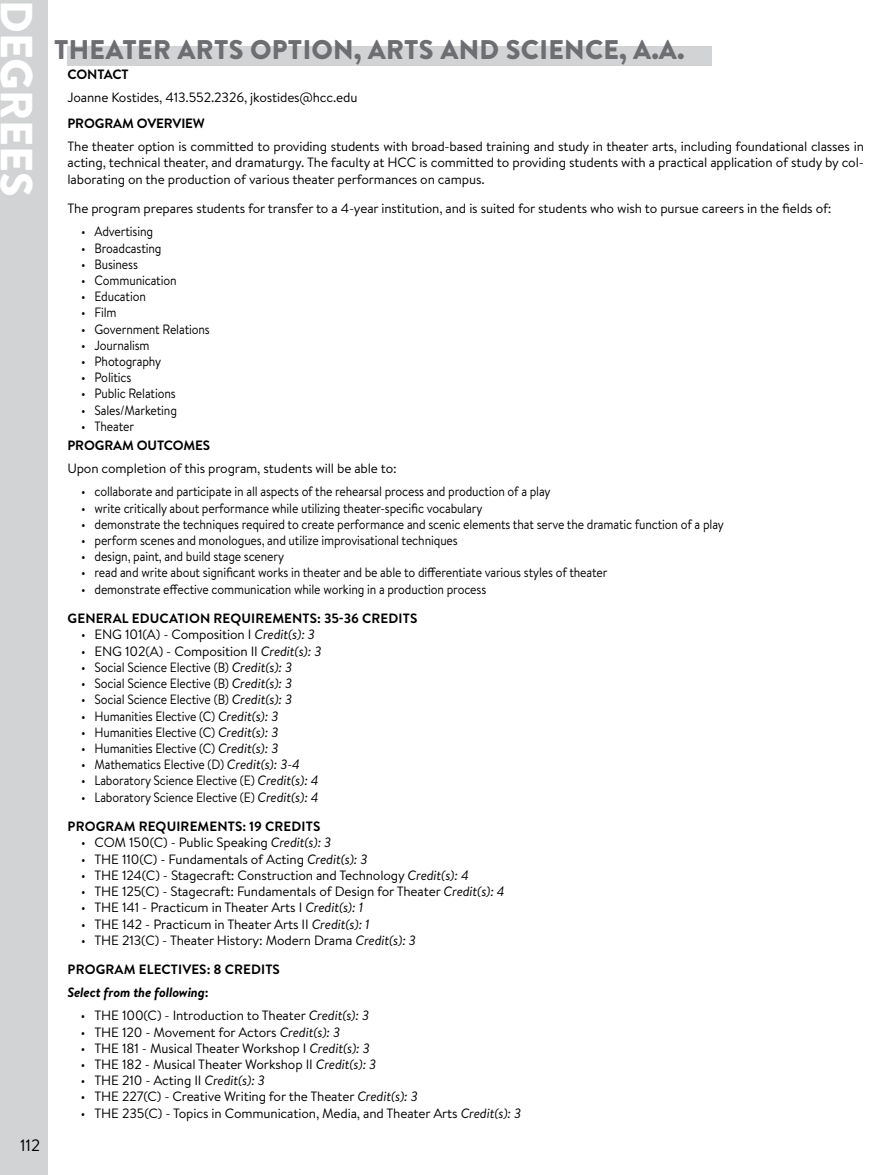
<style>
.page{position:relative;width:891px;height:1175px;background:#fff}
.page>*{position:absolute;margin:0;border:0;box-sizing:border-box;transform-origin:0 0}
.t1{font:900 45px "Brandon Text";color:#fff}
.t2{font:900 27px "Brandon Text";letter-spacing:.01em;color:#6d6e71}
.t3{font:16.5px "Brandon Text";color:#000}
.t4{font:13.5px "Brandon Text";letter-spacing:-.01em;color:#000;scale:.9 1}
.t5{font:13.5px/16.2px "Brandon Text";letter-spacing:-.01em;color:#000;text-align:justify}
.t6{font:700 13.5px/23px "Brandon Text";letter-spacing:.01em;color:#000}
.t7{font:700 13.5px "Brandon Text";letter-spacing:-.01em;color:#000}
.t8{font:700 13.5px "Brandon Text";letter-spacing:-.02em;color:#000}
.s1{font-style:italic}
</style>
<div class="page">
<div style="left:0;top:0;width:48px;height:1174px;background:#d1d3d4"></div>
<div style="left:68px;top:46px;width:644px;height:19px;background:#d1d3d4"></div>
<h1 class="t1" style="left:48px;top:0;width:199px;rotate:90deg">DEGREES</h1>
<p class="t3" style="left:20px;top:1133px;width:21px">112</p>
<h2 class="t2" style="left:54px;top:31px;width:632px">THEATER ARTS OPTION, ARTS AND SCIENCE, A.A.</h2>
<p class="t8" style="left:68px;top:65px;width:63px">CONTACT</p>
<p class="t5" style="left:68px;top:89px;width:292px">Joanne Kostides, 413.552.2326, jkostides@hcc.edu</p>
<p class="t7" style="left:68px;top:114px;width:139px">PROGRAM OVERVIEW</p>
<p class="t5" style="left:68px;top:138px;width:798px">The theater option is committed to providing students with broad-based training and study in theater arts, including foundational classes in acting, technical theater, and dramaturgy. The faculty at HCC is committed to providing students with a practical application of study by col&shy;laborating on the production of various theater performances on campus.</p>
<p class="t5" style="left:68px;top:200px;width:766px">The program prepares students for transfer to a 4-year institution, and is suited for students who wish to pursue careers in the fields of:</p>
<p class="t4" style="left:81px;top:222px;width:82px">• Advertising</p>
<p class="t4" style="left:81px;top:239px;width:91px">• Broadcasting</p>
<p class="t4" style="left:81px;top:255px;width:65px">• Business</p>
<p class="t4" style="left:81px;top:271px;width:108px">• Communication</p>
<p class="t4" style="left:81px;top:287px;width:74px">• Education</p>
<p class="t4" style="left:81px;top:303px;width:41px">• Film</p>
<p class="t4" style="left:81px;top:320px;width:145px">• Government Relations</p>
<p class="t4" style="left:81px;top:336px;width:78px">• Journalism</p>
<p class="t4" style="left:81px;top:352px;width:91px">• Photography</p>
<p class="t4" style="left:81px;top:368px;width:58px">• Politics</p>
<p class="t4" style="left:81px;top:384px;width:107px">• Public Relations</p>
<p class="t4" style="left:81px;top:401px;width:108px">• Sales/Marketing</p>
<p class="t4" style="left:81px;top:417px;width:61px">• Theater</p>
<p class="t7" style="left:68px;top:436px;width:144px">PROGRAM OUTCOMES</p>
<p class="t5" style="left:68px;top:460px;width:331px">Upon completion of this program, students will be able to:</p>
<p class="t4" style="left:81px;top:482px;width:523px">• collaborate and participate in all aspects of the rehearsal process and production of a play</p>
<p class="t4" style="left:81px;top:498px;width:448px">• write critically about performance while utilizing theater-specific vocabulary</p>
<p class="t4" style="left:81px;top:515px;width:716px">• demonstrate the techniques required to create performance and scenic elements that serve the dramatic function of a play</p>
<p class="t4" style="left:81px;top:531px;width:420px">• perform scenes and monologues, and utilize improvisational techniques</p>
<p class="t4" style="left:81px;top:547px;width:227px">• design, paint, and build stage scenery</p>
<p class="t4" style="left:81px;top:563px;width:587px">• read and write about significant works in theater and be able to differentiate various styles of theater</p>
<p class="t4" style="left:81px;top:579px;width:452px">• demonstrate effective communication while working in a production process</p>
<p class="t6" style="left:68px;top:607px;width:351px">GENERAL EDUCATION REQUIREMENTS: 35-36 CREDITS</p>
<p class="t4" style="left:81px;top:625px;width:262px">• ENG 101(A) - Composition I <span class="s1">Credit(s): 3</span></p>
<p class="t4" style="left:81px;top:641px;width:269px">• ENG 102(A) - Composition II <span class="s1">Credit(s): 3</span></p>
<p class="t4" style="left:81px;top:658px;width:236px">• Social Science Elective (B) <span class="s1">Credit(s): 3</span></p>
<p class="t4" style="left:81px;top:674px;width:236px">• Social Science Elective (B) <span class="s1">Credit(s): 3</span></p>
<p class="t4" style="left:81px;top:690px;width:236px">• Social Science Elective (B) <span class="s1">Credit(s): 3</span></p>
<p class="t4" style="left:81px;top:706px;width:221px">• Humanities Elective (C) <span class="s1">Credit(s): 3</span></p>
<p class="t4" style="left:81px;top:722px;width:221px">• Humanities Elective (C) <span class="s1">Credit(s): 3</span></p>
<p class="t4" style="left:81px;top:739px;width:221px">• Humanities Elective (C) <span class="s1">Credit(s): 3</span></p>
<p class="t4" style="left:81px;top:755px;width:245px">• Mathematics Elective (D) <span class="s1">Credit(s): 3-4</span></p>
<p class="t4" style="left:81px;top:771px;width:266px">• Laboratory Science Elective (E) <span class="s1">Credit(s): 4</span></p>
<p class="t4" style="left:81px;top:787px;width:266px">• Laboratory Science Elective (E) <span class="s1">Credit(s): 4</span></p>
<p class="t6" style="left:68px;top:814px;width:254px">PROGRAM REQUIREMENTS: 19 CREDITS</p>
<p class="t4" style="left:81px;top:833px;width:280px">• COM 150(C) - Public Speaking <span class="s1">Credit(s): 3</span></p>
<p class="t4" style="left:81px;top:849px;width:320px">• THE 110(C) - Fundamentals of Acting <span class="s1">Credit(s): 3</span></p>
<p class="t4" style="left:81px;top:866px;width:432px">• THE 124(C) - Stagecraft: Construction and Technology <span class="s1">Credit(s): 4</span></p>
<p class="t4" style="left:81px;top:882px;width:472px">• THE 125(C) - Stagecraft: Fundamentals of Design for Theater <span class="s1">Credit(s): 4</span></p>
<p class="t4" style="left:81px;top:898px;width:315px">• THE 141 - Practicum in Theater Arts I <span class="s1">Credit(s): 1</span></p>
<p class="t4" style="left:81px;top:914px;width:322px">• THE 142 - Practicum in Theater Arts II <span class="s1">Credit(s): 1</span></p>
<p class="t4" style="left:81px;top:930px;width:374px">• THE 213(C) - Theater History: Modern Drama <span class="s1">Credit(s): 3</span></p>
<p class="t6" style="left:68px;top:958px;width:214px">PROGRAM ELECTIVES: 8 CREDITS<br><span class="s1">Select from the following</span>:</p>
<p class="t4" style="left:81px;top:1006px;width:322px">• THE 100(C) - Introduction to Theater <span class="s1">Credit(s): 3</span></p>
<p class="t4" style="left:81px;top:1022px;width:290px">• THE 120 - Movement for Actors <span class="s1">Credit(s): 3</span></p>
<p class="t4" style="left:81px;top:1038px;width:323px">• THE 181 - Musical Theater Workshop I <span class="s1">Credit(s): 3</span></p>
<p class="t4" style="left:81px;top:1055px;width:330px">• THE 182 - Musical Theater Workshop II <span class="s1">Credit(s): 3</span></p>
<p class="t4" style="left:81px;top:1071px;width:206px">• THE 210 - Acting II <span class="s1">Credit(s): 3</span></p>
<p class="t4" style="left:81px;top:1087px;width:376px">• THE 227(C) - Creative Writing for the Theater <span class="s1">Credit(s): 3</span></p>
<p class="t4" style="left:81px;top:1103px;width:491px">• THE 235(C) - Topics in Communication, Media, and Theater Arts <span class="s1">Credit(s): 3</span></p>
</div>
